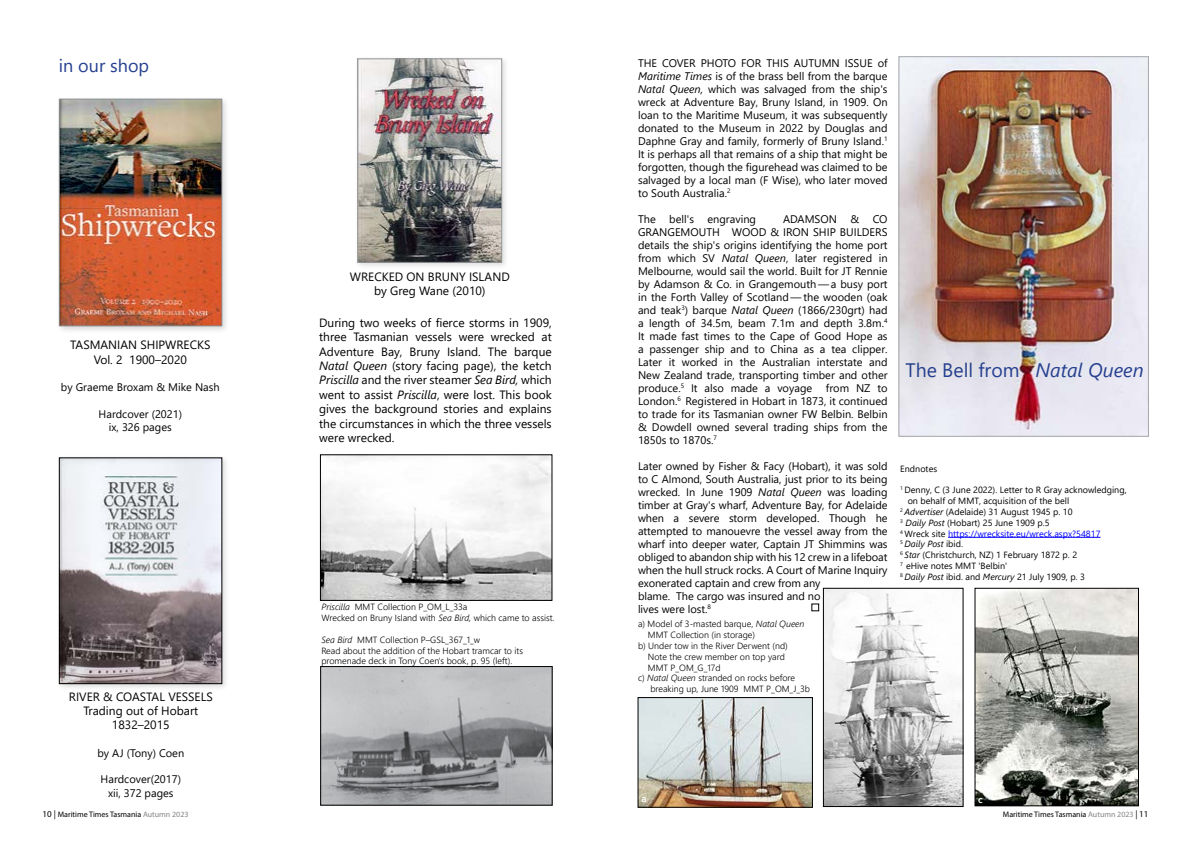
<style>
.page{position:relative;width:1191px;height:842px;background:#fff}
.page>*{position:absolute;margin:0;border:0;box-sizing:border-box;transform-origin:0 0}
.t1{font:19.5px "Segoe UI";color:#25408f}
.t2{font:18px "Segoe UI";color:#25408f}
.t3{font:12px/14.4px "Segoe UI";color:#000;text-align:center}
.t4{font:11px/13px "Segoe UI";letter-spacing:-.005em;color:#000;text-align:justify}
.t5{font:600 10px "Segoe UI";color:#fff}
.t6{font:300 9px/10.8px "Segoe UI";color:#000}
.t7{font:9px "Segoe UI";color:#000}
.t8{font:9px "Segoe UI";color:#00f}
.t9{font:italic 9px "Segoe UI";color:#000}
.t10{font:8px "Myriad Pro";color:#000}
.s1{font-style:italic}
.s2{color:#000}
.s3{font-style:normal}
.s4{font-size:9px}
.s5{color:#828487}
</style>
<div class="page">
<img style="left:901px;top:59px;width:245px;height:375px">
<div style="left:899px;top:57px;width:249px;height:379px;border:1px solid #a5a7aa"></div>
<img style="left:977px;top:590px;width:159px;height:214px">
<div style="left:975px;top:588px;width:163px;height:218px;border:1px solid #000"></div>
<hr style="left:948px;top:537px;width:152px;height:1px;background:#00f">
<img style="left:825px;top:590px;width:136px;height:214px">
<div style="left:823px;top:588px;width:140px;height:218px;border:1px solid #000"></div>
<div style="left:811px;top:604px;width:8px;height:7px;border:1px solid #000"></div>
<img style="left:640px;top:699px;width:170px;height:106px">
<div style="left:638px;top:697px;width:174px;height:110px;border:1px solid #000"></div>
<img style="left:323px;top:668px;width:227px;height:135px">
<div style="left:321px;top:666px;width:231px;height:139px;border:1px solid #000"></div>
<div style="left:354px;top:56px;width:155px;height:214px;background:#000;opacity:.15"></div>
<img style="left:360px;top:61px;width:140px;height:199px">
<div style="left:358px;top:59px;width:144px;height:203px;border:1px solid #939598"></div>
<div style="left:56px;top:96px;width:173px;height:238px;background:#000;opacity:.15"></div>
<img style="left:61px;top:101px;width:159px;height:223px">
<div style="left:59px;top:99px;width:163px;height:227px;border:1px solid #8b8e90"></div>
<div style="left:56px;top:455px;width:173px;height:237px;background:#000;opacity:.15"></div>
<img style="left:61px;top:460px;width:159px;height:222px">
<div style="left:59px;top:458px;width:163px;height:226px;border:1px solid #000"></div>
<img style="left:322px;top:457px;width:228px;height:141px">
<h2 class="t2" style="left:59px;top:49px;width:92px">in our shop</h2>
<p class="t3" style="left:70px;top:337px;width:142px">TASMANIAN SHIPWRECKS<br>Vol. 2 1900–2020</p>
<p class="t4" style="left:61px;top:380px;width:160px">by Graeme Broxam &amp; Mike Nash</p>
<p class="t4" style="left:99px;top:406px;width:85px;text-align:center">Hardcover (2021) ix, 326 pages</p>
<p class="t3" style="left:69px;top:688px;width:145px">RIVER &amp; COASTAL VESSELS<br>Trading out of Hobart<br>1832–2015</p>
<p class="t4" style="left:97px;top:746px;width:88px">by AJ (Tony) Coen</p>
<p class="t4" style="left:101px;top:772px;width:82px;text-align:center">Hardcover(2017) xii, 372 pages</p>
<p class="t3" style="left:350px;top:268px;width:161px">WRECKED ON BRUNY ISLAND by Greg Wane (2010)</p>
<p class="t3" style="left:319px;top:314px;width:234px;text-align:justify">During two weeks of fierce storms in 1909, three Tasmanian vessels were wrecked at Adventure Bay, Bruny Island. The barque <span class="s1">Natal Queen</span> (story facing page), the ketch <span class="s1">Priscilla</span> and the river steamer <span class="s1">Sea Bird,</span> which went to assist <span class="s1">Priscilla</span>, were lost. This book gives the background stories and explains the circumstances in which the three vessels were wrecked.</p>
<p class="t6" style="left:321px;top:601px;width:235px"><span class="s1">Priscilla</span> MMT Collection P_OM_L_33a<br>Wrecked on Bruny Island with <span class="s1">Sea Bird,</span> which came to assist.</p>
<p class="t6" style="left:321px;top:633px;width:203px"><span class="s1">Sea Bird</span> MMT Collection P–GSL_367_1_w<br>Read about the addition of the Hobart tramcar to its promenade deck in Tony Coen's book, p. 95 (left).</p>
<p class="t4" style="left:638px;top:55px;width:251px">THE COVER PHOTO FOR THIS AUTUMN ISSUE of <span class="s1">Maritime Times</span> is of the brass bell from the barque <span class="s1">Natal Queen,</span> which was salvaged from the ship's wreck at Adventure Bay, Bruny Island, in 1909. On loan to the Maritime Museum, it was subsequently donated to the Museum in 2022 by Douglas and Daphne Gray and family, formerly of Bruny Island.<sup>1<br></sup>It is perhaps all that remains of a ship that might be forgotten, though the figurehead was claimed to be salvaged by a local man (F Wise), who later moved to South Australia.<sup>2</sup></p>
<p class="t4" style="left:638px;top:211px;width:119px">The bell's engraving</p>
<p class="t4" style="left:638px;top:211px;width:251px;text-indent:145px">ADAMSON &amp; CO GRANGEMOUTH WOOD &amp; IRON SHIP BUILDERS details the ship's origins identifying the home port from which SV <span class="s1">Natal Queen</span>, later registered in Melbourne, would sail the world. Built for JT Rennie by Adamson &amp; Co. in Grangemouth — a busy port in the Forth Valley of Scotland — the wooden (oak and teak<sup>3</sup>) barque <span class="s1">Natal Queen</span> (1866/230grt) had a length of 34.5m, beam 7.1m and depth 3.8m.<sup>4<br></sup>It made fast times to the Cape of Good Hope as a passenger ship and to China as a tea clipper.<br>Later it worked in the Australian interstate and New Zealand trade, transporting timber and other produce.<sup>5</sup> It also made a voyage from NZ to London.<sup>6</sup> Registered in Hobart in 1873, it continued to trade for its Tasmanian owner FW Belbin. Belbin &amp; Dowdell owned several trading ships from the 1850s to 1870s.<sup>7</sup></p>
<p class="t4" style="left:638px;top:458px;width:251px;text-align:left">Later owned by Fisher &amp; Facy (Hobart), it was sold to C Almond, South Australia, just prior to its being wrecked. In June 1909 <span class="s1">Natal Queen</span> was loading timber at Gray's wharf, Adventure Bay, for Adelaide when a severe storm developed. Though he attempted to manouevre the vessel away from the wharf into deeper water, Captain JT Shimmins was obliged to abandon ship with his 12 crew in a lifeboat when the hull struck rocks. A Court of Marine Inquiry exonerated captain and crew from any<br>blame. The cargo was insured and no<br>lives were lost.<sup>8</sup></p>
<p class="t6" style="left:638px;top:618px;width:168px">a) Model of 3-masted barque, <span class="s1">Natal Queen</span></p>
<p class="t6" style="left:648px;top:629px;width:109px">MMT Collection (in storage)</p>
<p class="t6" style="left:638px;top:639px;width:151px">b) Under tow in the River Derwent (nd)</p>
<p class="t6" style="left:648px;top:650px;width:138px">Note the crew member on top yard</p>
<p class="t6" style="left:648px;top:661px;width:74px">MMT P_OM_G_17d</p>
<p class="t6" style="left:638px;top:672px;width:159px">c) <span class="s1">Natal Queen</span> stranded on rocks before</p>
<p class="t6" style="left:650px;top:683px;width:161px">breaking up, June 1909 MMT P_OM_J_3b</p>
<h1 class="t1" style="left:905px;top:352px;width:240px">The Bell from <span class="s1">Natal Queen</span></h1>
<p class="t7" style="left:900px;top:460px;width:38px">Endnotes</p>
<p class="t7" style="left:900px;top:482px;width:228px"><sup>1</sup> Denny, C (3 June 2022). Letter to R Gray acknowledging,</p>
<p class="t7" style="left:907px;top:492px;width:163px">on behalf of MMT, acquisition of the bell</p>
<p class="t7" style="left:900px;top:503px;width:174px"><sup>2</sup> <span class="s1">Advertiser</span> (Adelaide) 31 August 1945 p. 10</p>
<p class="t7" style="left:900px;top:514px;width:151px"><sup>3</sup> <span class="s1">Daily Post</span> (Hobart) 25 June 1909 p.5</p>
<p class="t8" style="left:900px;top:525px;width:202px"><sup>4</sup> <span class="s2">Wreck site</span> https://wrecksite.eu/wreck.aspx?54817</p>
<p class="t9" style="left:900px;top:536px;width:64px"><sup>5</sup> Daily Post <span class="s3">ibid.</span></p>
<p class="t7" style="left:900px;top:546px;width:178px"><sup>6</sup> <span class="s1">Star</span> (Christchurch, NZ) 1 February 1872 p. 2</p>
<p class="t7" style="left:900px;top:557px;width:108px"><sup>7</sup> eHive notes MMT 'Belbin'</p>
<p class="t7" style="left:900px;top:568px;width:186px"><sup>8</sup> <span class="s1">Daily Post</span> ibid. and <span class="s1">Mercury</span> 21 July 1909, p. 3</p>
<p class="t5" style="left:641px;top:789px;width:7px">a</p>
<p class="t5" style="left:978px;top:790px;width:6px">c</p>
<p class="t10" style="left:43px;top:809px;width:147px"><span class="s4">10 |</span> Maritime Times Tasmania <span class="s5">Autumn 2023</span></p>
<p class="t10" style="left:1002px;top:809px;width:147px">Maritime Times Tasmania <span class="s5">Autumn 2023</span> <span class="s4">| 11</span></p>
</div>
